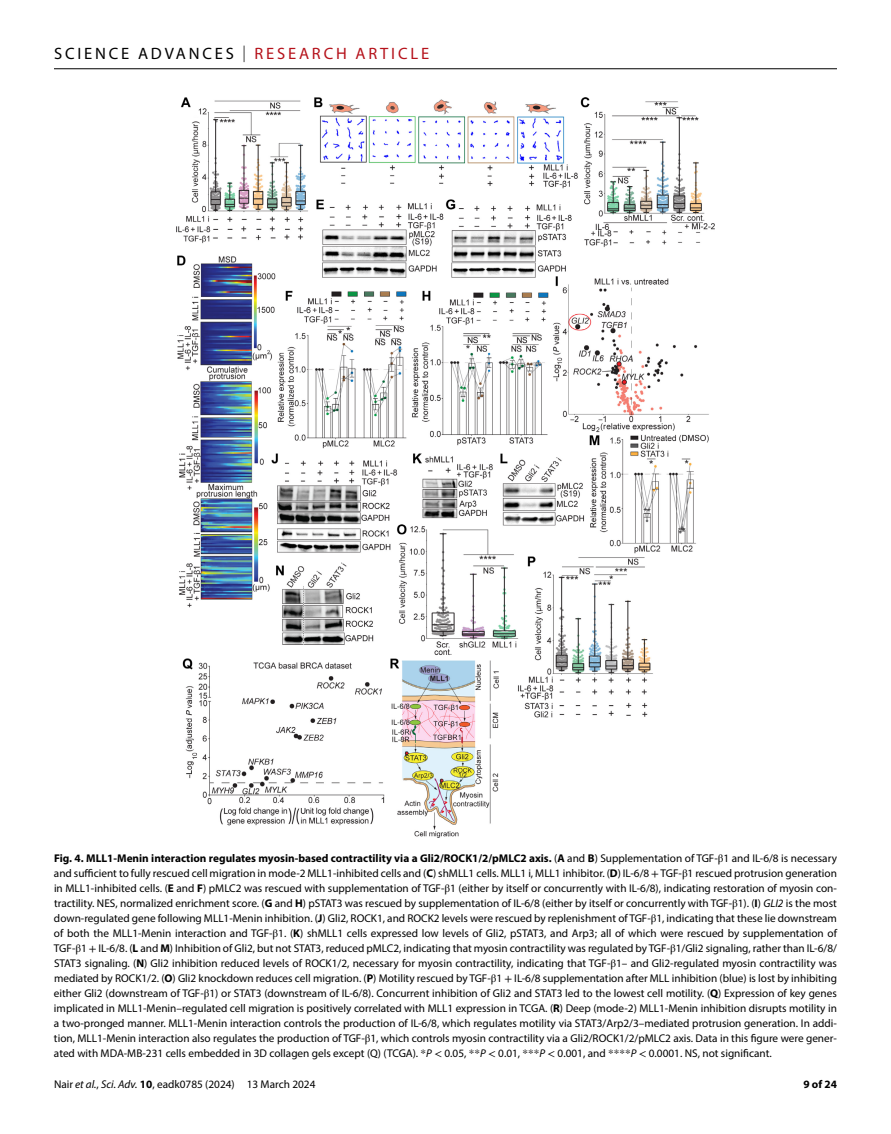
<style>
.page{position:relative;width:891px;height:1134px;background:#fff}
.page>*{position:absolute;margin:0;border:0;box-sizing:border-box;transform-origin:0 0}
.t1{font:16.5px "Myriad Pro";letter-spacing:.17em;color:#000}
.t2{font:11.25px/15px "Myriad Pro";color:#000;text-align:justify}
.t3{font:700 11.25px "Myriad Pro";color:#000}
.s1{font-weight:300}
.s2{color:#b5121b}
.s3{font-weight:700}
.s4{font-family:"STIX"}
.s5{font-style:italic}
</style>
<div class="page">
<hr style="left:54px;top:68px;width:783px;height:1px;background:#000">
<img style="left:176px;top:97px;width:539px;height:741px">
<h1 class="t1" style="left:54px;top:44px;width:376px">Scien ce Advan ces <span class="s1">|</span> <span class="s2">Resear ch Ar ticle</span></h1>
<p class="t2" style="left:54px;top:851px;width:785px"><span class="s3">Fig. 4. MLL1-Menin interaction regulates myosin-based contractility via a Gli2/ROCK1/2/pMLC2 axis.</span> (<span class="s3">A</span> and <span class="s3">B</span>) Supplementation of TGF-<span class="s4">β</span>1 and IL-6/8 is necessary and sufficient to fully rescued cell migration in mode-2 MLL1-inhibited cells and (<span class="s3">C</span>) shMLL1 cells. MLL1 i, MLL1 inhibitor. (<span class="s3">D</span>) IL-6/8 <span class="s4">+</span>TGF-<span class="s4">β</span>1 rescued protrusion generation in MLL 1-inhibited cells. (<span class="s3">E</span> and <span class="s3">F</span>) pMLC2 was rescued with supplementation of TGF-<span class="s4">β</span>1 (either by itself or concurrently with IL-6/8), indicating restoration of myosin con&shy;tractility. NES, normalized enrichment score. (<span class="s3">G</span> and <span class="s3">H</span>) pSTAT3 was rescued by supplementation of IL-6/8 (either by itself or concurrently with TGF-<span class="s4">β</span>1). (<span class="s3">I</span>) <span class="s5">GLI2</span> is the most down-regulated gene following MLL1-Menin inhibition. (<span class="s3">J</span>) Gli2, ROCK1, and ROCK2 levels were rescued by replenishment of TGF-<span class="s4">β</span>1, indicating that these lie downstream of both the MLL1-Menin interaction and TGF-<span class="s4">β</span>1. (<span class="s3">K</span>) shMLL1 cells expressed low levels of Gli2, pSTAT3, and Arp3; all of which were rescued by supplementation of TGF-<span class="s4">β</span>1 <span class="s4">+</span> IL-6/8. (<span class="s3">L</span> and <span class="s3">M</span>) I nhibition of Gli2, but not STAT3, reduced pMLC2, indicating that myosin contractility was regulated by TGF-<span class="s4">β</span>1/Gli2 signaling, rather than IL-6/8/ STAT3 signaling. (<span class="s3">N</span>) Gli2 inhibition reduced levels of ROCK1/2, necessary for myosin contractility, indicating that TGF-<span class="s4">β</span>1– and Gli2-regulated myosin contractility was mediated by ROCK1/2. (<span class="s3">O</span>) Gli2 knockdown reduces cell migration. (<span class="s3">P</span>) Motility rescued by TGF-<span class="s4">β</span>1 <span class="s4">+</span> IL-6/8 supplementation after MLL inhibition (blue) is lost by inhibiting either Gli2 (downstream of TGF-<span class="s4">β</span>1) or STAT3 (downstream of IL-6/8). Concurrent inhibition of Gli2 and STAT3 led to the lowest cell motility. (<span class="s3">Q</span>) Expression of key genes implicated in MLL1-Menin–regulated cell migration is positively correlated with MLL1 expression in TCGA. (<span class="s3">R</span>) Deep (mode-2) MLL1-Menin inhibition disrupts motility in a two-pronged manner. MLL1-Menin interaction controls the production of IL-6/8, which regulates motility via STAT3/Arp2/3–mediated protrusion generation. I n addi&shy;tion, MLL1-Menin interaction also regulates the production of TGF-<span class="s4">β</span>1, which controls myosin contractility via a Gli2/ROCK1/2/pMLC2 axis. Data in this figure were gener&shy;ated with MDA-MB-231 cells embedded in 3D collagen gels except (Q) (TCGA). <span class="s4">*</span><span class="s5">P</span> <span class="s4">&lt;</span> 0.05, <span class="s4">**</span><span class="s5">P</span> <span class="s4">&lt;</span> 0.01, <span class="s4">***</span><span class="s5">P</span> <span class="s4">&lt;</span> 0.001, and <span class="s4">****</span><span class="s5">P</span> <span class="s4">&lt;</span> 0.0001. NS, not significant.</p>
<p class="t2" style="left:54px;top:1076px;width:263px">Nair <span class="s5">et al.</span>, <span class="s5">Sci. Adv.</span> <span class="s3">10</span>, eadk0785 (2024) 13 March 2024</p>
<p class="t3" style="left:803px;top:1076px;width:35px">9 of 24</p>
</div>
